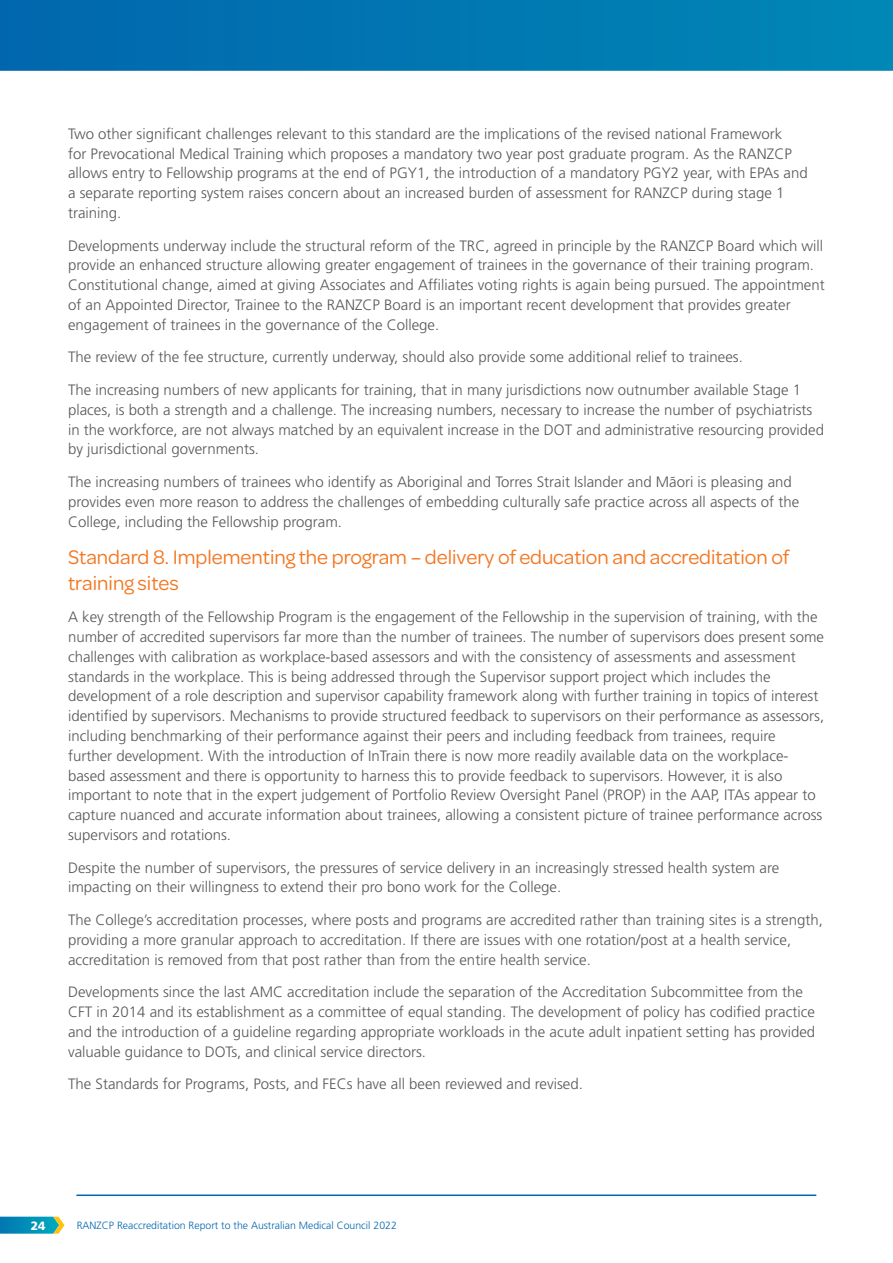
<style>
.page{position:relative;width:893px;height:1263px;background:#fff}
.page>*{position:absolute;margin:0;border:0;box-sizing:border-box;transform-origin:0 0}
.t1{font:21px/25.2px "Omnes";color:#f47721}
.t2{font:300 15px/19.8px "Frutiger LT Std";color:#57585a}
.t3{font:900 12px "Frutiger LT Std";color:#fff}
.t4{font:300 10.5px "Frutiger LT Std";color:#0166ae}
</style>
<div class="page">
<svg style="left:0;top:0;width:893px;height:71px;background:#0177b1"></svg>
<svg style="left:0;top:1217px;width:65px;height:17px"></svg>
<hr style="left:76px;top:1194px;width:740px;height:2px;background:#0166ae">
<p class="t2" style="left:68px;top:124px;width:741px">Two other significant challenges relevant to this standard are the implications of the revised national Framework<br>for Prevocational Medical Training which proposes a mandatory two year post graduate program. As the RANZCP allows entry to Fellowship programs at the end of PGY1, the introduction of a mandatory PGY2 year, with EPAs and a separate reporting system raises concern about an increased burden of assessment for RANZCP during stage 1 training.</p>
<p class="t2" style="left:68px;top:236px;width:758px">Developments underway include the structural reform of the TRC, agreed in principle by the RANZCP Board which will provide an enhanced structure allowing greater engagement of trainees in the governance of their training program.<br>Constitutional change, aimed at giving Associates and Affiliates voting rights is again being pursued. The appointment of an Appointed Director, Trainee to the RANZCP Board is an important recent development that provides greater engagement of trainees in the governance of the College.</p>
<p class="t2" style="left:68px;top:347px;width:676px">The review of the fee structure, currently underway, should also provide some additional relief to trainees.</p>
<p class="t2" style="left:68px;top:380px;width:757px">The increasing numbers of new applicants for training, that in many jurisdictions now outnumber available Stage 1 places, is both a strength and a challenge. The increasing numbers, necessary to increase the number of psychiatrists in the workforce, are not always matched by an equivalent increase in the DOT and administrative resourcing provided by jurisdictional governments.</p>
<p class="t2" style="left:68px;top:472px;width:733px">The increasing numbers of trainees who identify as Aboriginal and Torres Strait Islander and Mãori is pleasing and provides even more reason to address the challenges of embedding culturally safe practice across all aspects of the<br>College, including the Fellowship program.</p>
<p class="t1" style="left:68px;top:544px;width:723px">Standard 8. Implementing the program – delivery of education and accreditation of training sites</p>
<p class="t2" style="left:68px;top:607px;width:758px">A key strength of the Fellowship Program is the engagement of the Fellowship in the supervision of training, with the number of accredited supervisors far more than the number of trainees. The number of supervisors does present some challenges with calibration as workplace-based assessors and with the consistency of assessments and assessment standards in the workplace. This is being addressed through the Supervisor support project which includes the development of a role description and supervisor capability framework along with further training in topics of interest identified by supervisors. Mechanisms to provide structured feedback to supervisors on their performance as assessors, including benchmarking of their performance against their peers and including feedback from trainees, require<br>further development. With the introduction of InTrain there is now more readily available data on the workplace&shy;based assessment and there is opportunity to harness this to provide feedback to supervisors. However, it is also important to note that in the expert judgement of Portfolio Review Oversight Panel (PROP) in the AAP, ITAs appear to capture nuanced and accurate information about trainees, allowing a consistent picture of trainee performance across supervisors and rotations.</p>
<p class="t2" style="left:68px;top:858px;width:713px">Despite the number of supervisors, the pressures of service delivery in an increasingly stressed health system are impacting on their willingness to extend their pro bono work for the College.</p>
<p class="t2" style="left:68px;top:910px;width:756px">The College’s accreditation processes, where posts and programs are accredited rather than training sites is a strength, providing a more granular approach to accreditation. If there are issues with one rotation/post at a health service, accreditation is removed from that post rather than from the entire health service.</p>
<p class="t2" style="left:68px;top:982px;width:749px">Developments since the last AMC accreditation include the separation of the Accreditation Subcommittee from the CFT in 2014 and its establishment as a committee of equal standing. The development of policy has codified practice and the introduction of a guideline regarding appropriate workloads in the acute adult inpatient setting has provided valuable guidance to DOTs, and clinical service directors.</p>
<p class="t2" style="left:68px;top:1074px;width:516px">The Standards for Programs, Posts, and FECs have all been reviewed and revised.</p>
<p class="t3" style="left:31px;top:1218px;width:16px">24</p>
<p class="t4" style="left:77px;top:1219px;width:322px">RANZCP Reaccreditation Report to the Australian Medical Council 2022</p>
</div>
